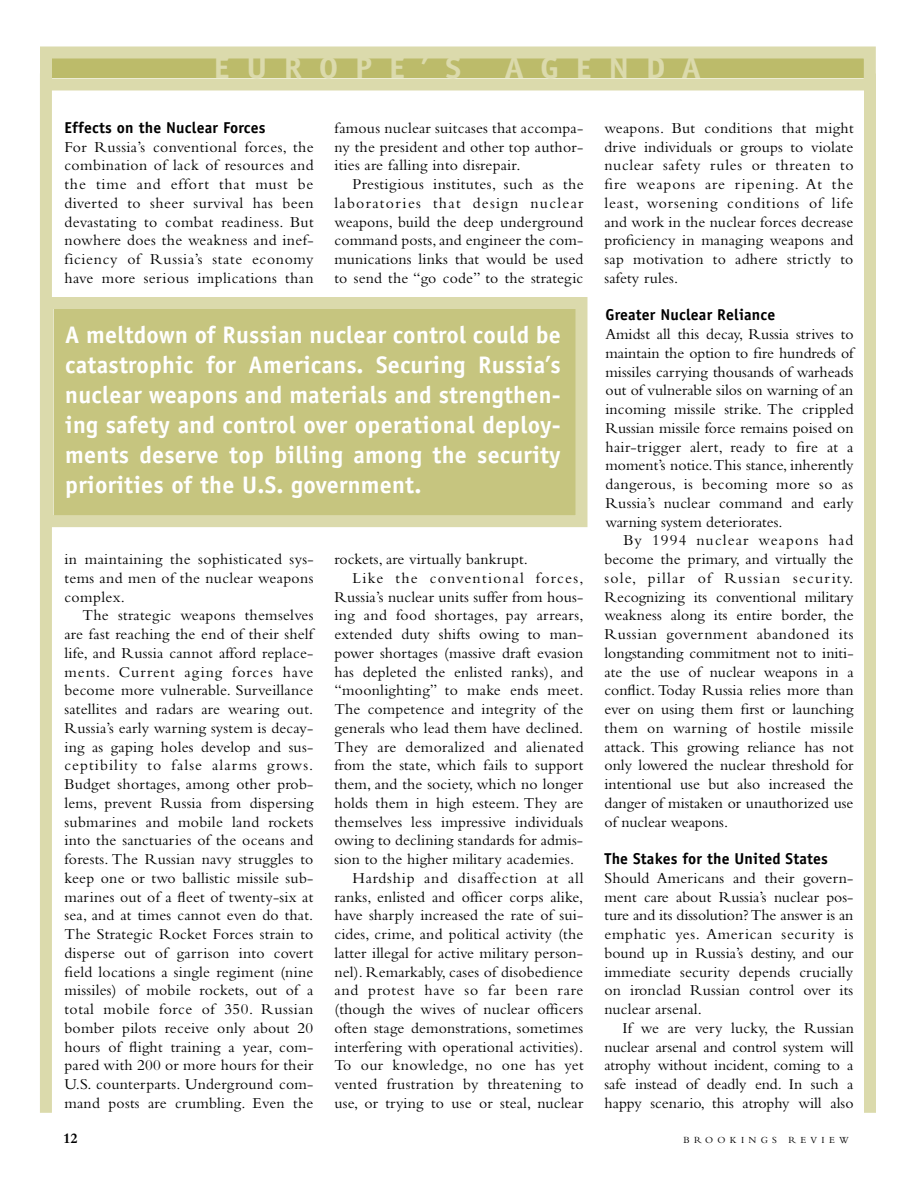
<style>
.page{position:relative;width:918px;height:1188px;background:#fff}
.page>*{position:absolute;margin:0;border:0;box-sizing:border-box;transform-origin:0 0}
.t1{font:700 30px "AT Officina Sans";letter-spacing:.505em;color:#dbdaac;scale:1.1 1}
.t2{font:700 24px/30px "AT Officina Sans";letter-spacing:.01em;color:#fff;text-align:justify}
.t3{font:15.75px/18.8px "Bembo";letter-spacing:.01em;color:#000;text-align:justify}
.t4{font:700 15.75px "AT Officina Sans";letter-spacing:.01em;color:#000}
.t5{font:15.75px "Bembo";letter-spacing:.05em;color:#000}
.t6{font:15.75px "Bembo";letter-spacing:.085em;color:#000}
.t7{font:700 15px "Bembo";color:#000}
.t8{font:9.75px "Bembo";letter-spacing:.44em;color:#000}
</style>
<div class="page">
<div style="left:40px;top:74px;width:12px;height:1039px;background:#dbdaac"></div>
<div style="left:864px;top:74px;width:12px;height:1039px;background:#dbdaac"></div>
<div style="left:52px;top:58px;width:812px;height:20px;background:#bcbb6a"></div>
<div style="left:40px;top:46px;width:836px;height:44px;border:12px solid #dbdaac"></div>
<div style="left:54px;top:309px;width:521px;height:206px;background:#c6c57f"></div>
<div style="left:42px;top:297px;width:545px;height:230px;border:12px solid #dbdaac"></div>
<h1 class="t1" style="left:214px;top:57px;width:227px">EUROPE’S</h1>
<h1 class="t1" style="left:505px;top:57px;width:180px">AGENDA</h1>
<p class="t4" style="left:64px;top:122px;width:202px">Effects on the Nuclear Forces</p>
<p class="t3" style="left:64px;top:139px;width:251px">For Russia’s conventional forces, the combination of lack of resources and the time and effort that must be diverted to sheer survival has been devastating to combat readiness. But nowhere does the weakness and inef&shy;ficiency of Russia’s state economy have more serious implications than</p>
<p class="t3" style="left:335px;top:120px;width:250px">famous nuclear suitcases that accompa&shy;ny the president and other top author&shy;ities are falling into disrepair.</p>
<p class="t3" style="left:335px;top:176px;width:251px;text-indent:18px">Prestigious institutes, such as the laboratories that design nuclear weapons, build the deep underground command posts, and engineer the com&shy;munications links that would be used to send the “go code” to the strategic</p>
<p class="t2" style="left:65px;top:322px;width:497px">A meltdown of Russian nuclear control could be catastrophic for Americans. Securing Russia’s nuclear weapons and materials and strengthen&shy;ing safety and control over operational deploy&shy;ments deserve top billing among the security priorities of the U.S. government.</p>
<p class="t3" style="left:64px;top:551px;width:251px">in maintaining the sophisticated sys&shy;tems and men of the nuclear weapons complex.</p>
<p class="t3" style="left:64px;top:607px;width:251px;text-indent:18px">The strategic weapons themselves are fast reaching the end of their shelf life, and Russia cannot afford replace&shy;ments. Current aging forces have become more vulnerable. Surveillance satellites and radars are wearing out.<br>Russia’s early warning system is decay&shy;ing as gaping holes develop and sus&shy;ceptibility to false alarms grows.<br>Budget shortages, among other prob&shy;lems, prevent Russia from dispersing submarines and mobile land rockets into the sanctuaries of the oceans and forests. The Russian navy struggles to keep one or two ballistic missile sub&shy;marines out of a fleet of twenty-six at sea, and at times cannot even do that.<br>The Strategic Rocket Forces strain to disperse out of garrison into covert field locations a single regiment (nine missiles) of mobile rockets, out of a total mobile force of 350. Russian bomber pilots receive only about 20 hours of flight training a year, com&shy;pared with 200 or more hours for their U.S. counterparts. Underground com&shy;mand posts are crumbling. Even the</p>
<p class="t3" style="left:335px;top:551px;width:195px">rockets, are virtually bankrupt.</p>
<p class="t6" style="left:353px;top:572px;width:233px">Like the conventional forces,</p>
<p class="t3" style="left:335px;top:589px;width:250px">Russia’s nuclear units suffer from hous-</p>
<p class="t3" style="left:335px;top:607px;width:250px">ing and food shortages, pay arrears,</p>
<p class="t3" style="left:335px;top:626px;width:250px">extended duty shifts owing to man-</p>
<p class="t3" style="left:335px;top:645px;width:250px">power shortages (massive draft evasion</p>
<p class="t3" style="left:335px;top:664px;width:250px">has depleted the enlisted ranks), and</p>
<p class="t3" style="left:335px;top:682px;width:251px">“moonlighting” to make ends meet.</p>
<p class="t3" style="left:335px;top:701px;width:250px">The competence and integrity of the</p>
<p class="t3" style="left:335px;top:720px;width:250px">generals who lead them have declined.</p>
<p class="t3" style="left:335px;top:739px;width:251px">They are demoralized and alienated</p>
<p class="t3" style="left:335px;top:757px;width:250px">from the state, which fails to support</p>
<p class="t3" style="left:335px;top:776px;width:250px">them, and the society, which no longer</p>
<p class="t3" style="left:335px;top:795px;width:250px">holds them in high esteem. They are</p>
<p class="t3" style="left:335px;top:814px;width:250px">themselves less impressive individuals</p>
<p class="t3" style="left:335px;top:832px;width:250px">owing to declining standards for admis-</p>
<p class="t3" style="left:335px;top:851px;width:241px">sion to the higher military academies.</p>
<p class="t5" style="left:353px;top:872px;width:232px">Hardship and disaffection at all</p>
<p class="t3" style="left:335px;top:889px;width:250px">ranks, enlisted and officer corps alike,</p>
<p class="t3" style="left:335px;top:907px;width:250px">have sharply increased the rate of sui-</p>
<p class="t3" style="left:335px;top:926px;width:250px">cides, crime, and political activity (the</p>
<p class="t3" style="left:335px;top:945px;width:250px">latter illegal for active military person-</p>
<p class="t3" style="left:335px;top:964px;width:250px">nel). Remarkably, cases of disobedience</p>
<p class="t5" style="left:335px;top:985px;width:250px">and protest have so far been rare</p>
<p class="t3" style="left:335px;top:1001px;width:250px">(though the wives of nuclear officers</p>
<p class="t3" style="left:335px;top:1020px;width:250px">often stage demonstrations, sometimes</p>
<p class="t3" style="left:335px;top:1039px;width:250px">interfering with operational activities).</p>
<p class="t3" style="left:335px;top:1057px;width:251px">To our knowledge, no one has yet</p>
<p class="t3" style="left:335px;top:1076px;width:251px">vented frustration by threatening to</p>
<p class="t3" style="left:335px;top:1095px;width:250px">use, or trying to use or steal, nuclear</p>
<p class="t3" style="left:605px;top:120px;width:251px">weapons. But conditions that might drive individuals or groups to violate nuclear safety rules or threaten to fire weapons are ripening. At the least, worsening conditions of life and work in the nuclear forces decrease proficiency in managing weapons and sap motivation to adhere strictly to safety rules.</p>
<p class="t4" style="left:605px;top:309px;width:171px">Greater Nuclear Reliance</p>
<p class="t3" style="left:605px;top:326px;width:250px">Amidst all this decay, Russia strives to maintain the option to fire hundreds of missiles carrying thousands of warheads out of vulnerable silos on warning of an incoming missile strike. The crippled Russian missile force remains poised on hair-trigger alert, ready to fire at a moment’s notice.This stance, inherently dangerous, is becoming more so as Russia’s nuclear command and early warning system deteriorates.</p>
<p class="t3" style="left:605px;top:532px;width:251px;text-indent:19px">By 1994 nuclear weapons had become the primary, and virtually the sole, pillar of Russian security.<br>Recognizing its conventional military weakness along its entire border, the Russian government abandoned its longstanding commitment not to initi&shy;ate the use of nuclear weapons in a conflict. Today Russia relies more than ever on using them first or launching them on warning of hostile missile attack. This growing reliance has not only lowered the nuclear threshold for intentional use but also increased the danger of mistaken or unauthorized use of nuclear weapons.</p>
<p class="t4" style="left:605px;top:853px;width:225px">The Stakes for the United States</p>
<p class="t3" style="left:605px;top:870px;width:251px">Should Americans and their govern&shy;ment care about Russia’s nuclear pos&shy;ture and its dissolution? The answer is an emphatic yes. American security is bound up in Russia’s destiny, and our immediate security depends crucially on ironclad Russian control over its nuclear arsenal.</p>
<p class="t3" style="left:605px;top:1020px;width:251px;text-indent:18px">If we are very lucky, the Russian nuclear arsenal and control system will atrophy without incident, coming to a safe instead of deadly end. In such a happy scenario, this atrophy will also</p>
<p class="t7" style="left:63px;top:1132px;width:16px">12</p>
<p class="t8" style="left:684px;top:1136px;width:167px">BROOKINGS REVIEW</p>
</div>
